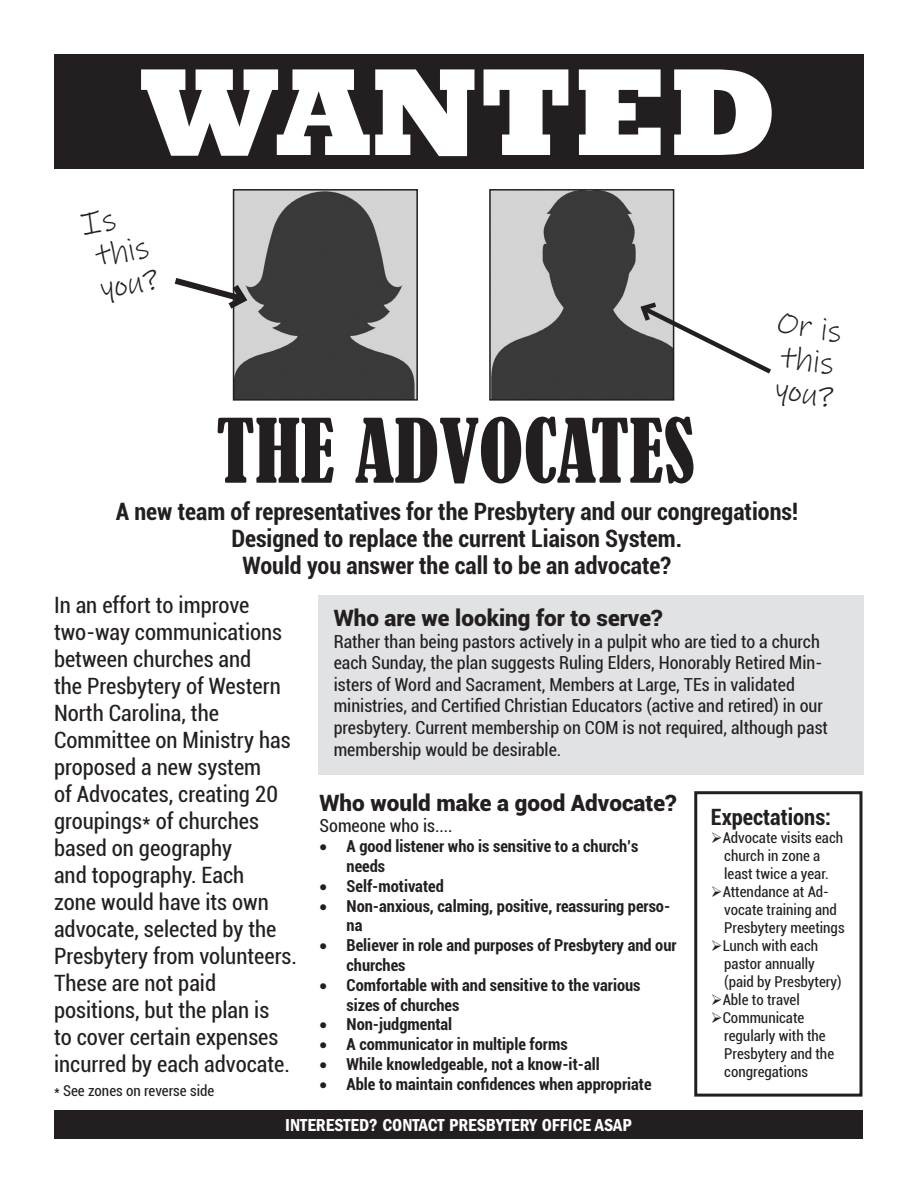
<style>
.page{position:relative;width:918px;height:1188px;background:#fff}
.page>*{position:absolute;margin:0;border:0;box-sizing:border-box;transform-origin:0 0}
.t1{font:800 126px "Rockwell";color:#fff}
.t2{font:condensed 82.5px "Bernard";color:#231f20}
.t3{font:31.5px/33px "Ink Free";color:#231f20}
.t4{font:700 condensed 24px/27px "Roboto";color:#231f20;text-align:center}
.t5{font:condensed 22.5px/27px "Roboto";color:#231f20}
.t6{font:900 22.5px "Roboto";color:#231f20}
.t7{font:700 condensed 22.5px "Roboto";color:#231f20}
.t8{font:condensed 18px/21.6px "Roboto";color:#231f20}
.t9{font:600 condensed 18px "Franklin Gothic";color:#fff}
.t10{font:700 condensed 16.5px/19.8px "Roboto";color:#231f20}
.t11{font:condensed 15px/18px "Roboto";color:#231f20}
</style>
<div class="page">
<div style="left:54px;top:54px;width:810px;height:115px;background:#231f20"></div>
<img style="left:236px;top:192px;width:179px;height:206px">
<div style="left:233px;top:189px;width:185px;height:212px;border:2px solid #231f20"></div>
<img style="left:492px;top:192px;width:179px;height:206px">
<div style="left:489px;top:189px;width:185px;height:212px;border:2px solid #231f20"></div>
<svg style="left:174px;top:273px;width:78px;height:41px"></svg>
<svg style="left:637px;top:299px;width:134px;height:79px"></svg>
<div style="left:319px;top:595px;width:545px;height:179px;background:#e1e2e4"></div>
<div style="left:54px;top:1110px;width:809px;height:28px;background:#231f20"></div>
<div style="left:694px;top:791px;width:168px;height:306px;border:3px solid #231f20"></div>
<h1 class="t1" style="left:140px;top:40px;width:639px">WANTED</h1>
<h3 class="t3" style="left:79px;top:209px;width:69px;rotate:-9deg">Is this you?</h3>
<h3 class="t3" style="left:780px;top:306px;width:69px;rotate:9deg">Or is this you?</h3>
<h2 class="t2" style="left:216px;top:403px;width:480px">THE ADVOCATES</h2>
<p class="t4" style="left:116px;top:497px;width:684px">A new team of representatives for the Presbytery and our congregations!<br>Designed to replace the current Liaison System.<br>Would you answer the call to be an advocate?</p>
<p class="t5" style="left:54px;top:591px;width:245px">In an effort to improve two-way communications between churches and<br>the Presbytery of Western<br>North Carolina, the<br>Committee on Ministry has proposed a new system<br>of Advocates, creating 20 groupings* of churches based on geography<br>and topography. Each<br>zone would have its own advocate, selected by the<br>Presbytery from volunteers.<br>These are not paid positions, but the plan is<br>to cover certain expenses incurred by each advocate.</p>
<p class="t11" style="left:54px;top:1081px;width:162px">* See zones on reverse side</p>
<p class="t6" style="left:334px;top:602px;width:330px">Who are we looking for to serve?</p>
<p class="t8" style="left:334px;top:630px;width:496px">Rather than being pastors actively in a pulpit who are tied to a church each Sunday, the plan suggests Ruling Elders, Honorably Retired Min&shy;isters of Word and Sacrament, Members at Large, TEs in validated ministries, and Certified Christian Educators (active and retired) in our presbytery. Current membership on COM is not required, although past membership would be desirable.</p>
<p class="t6" style="left:320px;top:787px;width:359px">Who would make a good Advocate?</p>
<p class="t8" style="left:320px;top:815px;width:135px">Someone who is....</p>
<p class="t10" style="left:347px;top:836px;width:293px;text-indent:-27px">• A good listener who is sensitive to a church’s needs</p>
<p class="t10" style="left:320px;top:875px;width:126px">• Self-motivated</p>
<p class="t10" style="left:347px;top:895px;width:325px;text-indent:-27px">• Non-anxious, calming, positive, reassuring perso&shy;na</p>
<p class="t10" style="left:347px;top:935px;width:332px;text-indent:-27px">• Believer in role and purposes of Presbytery and our churches</p>
<p class="t10" style="left:347px;top:974px;width:295px;text-indent:-27px">• Comfortable with and sensitive to the various sizes of churches</p>
<p class="t10" style="left:320px;top:1014px;width:134px">• Non-judgmental</p>
<p class="t10" style="left:320px;top:1034px;width:250px">• A communicator in multiple forms</p>
<p class="t10" style="left:320px;top:1054px;width:282px">• While knowledgeable, not a know-it-all</p>
<p class="t10" style="left:320px;top:1073px;width:334px">• Able to maintain confidences when appropriate</p>
<p class="t9" style="left:285px;top:1115px;width:348px">INTERESTED? CONTACT PRESBYTERY OFFICE ASAP</p>
<p class="t7" style="left:711px;top:801px;width:122px">Expectations:</p>
<p class="t11" style="left:724px;top:828px;width:120px;text-indent:-14px">➢Advocate visits each church in zone a least twice a year.</p>
<p class="t11" style="left:724px;top:882px;width:122px;text-indent:-14px">➢Attendance at Ad&shy;vocate training and<br>Presbytery meetings</p>
<p class="t11" style="left:724px;top:936px;width:119px;text-indent:-14px">➢Lunch with each pastor annually (paid by Presbytery)</p>
<p class="t11" style="left:711px;top:990px;width:91px">➢Able to travel</p>
<p class="t11" style="left:724px;top:1008px;width:111px;text-indent:-14px">➢Communicate regularly with the<br>Presbytery and the congregations</p>
</div>
